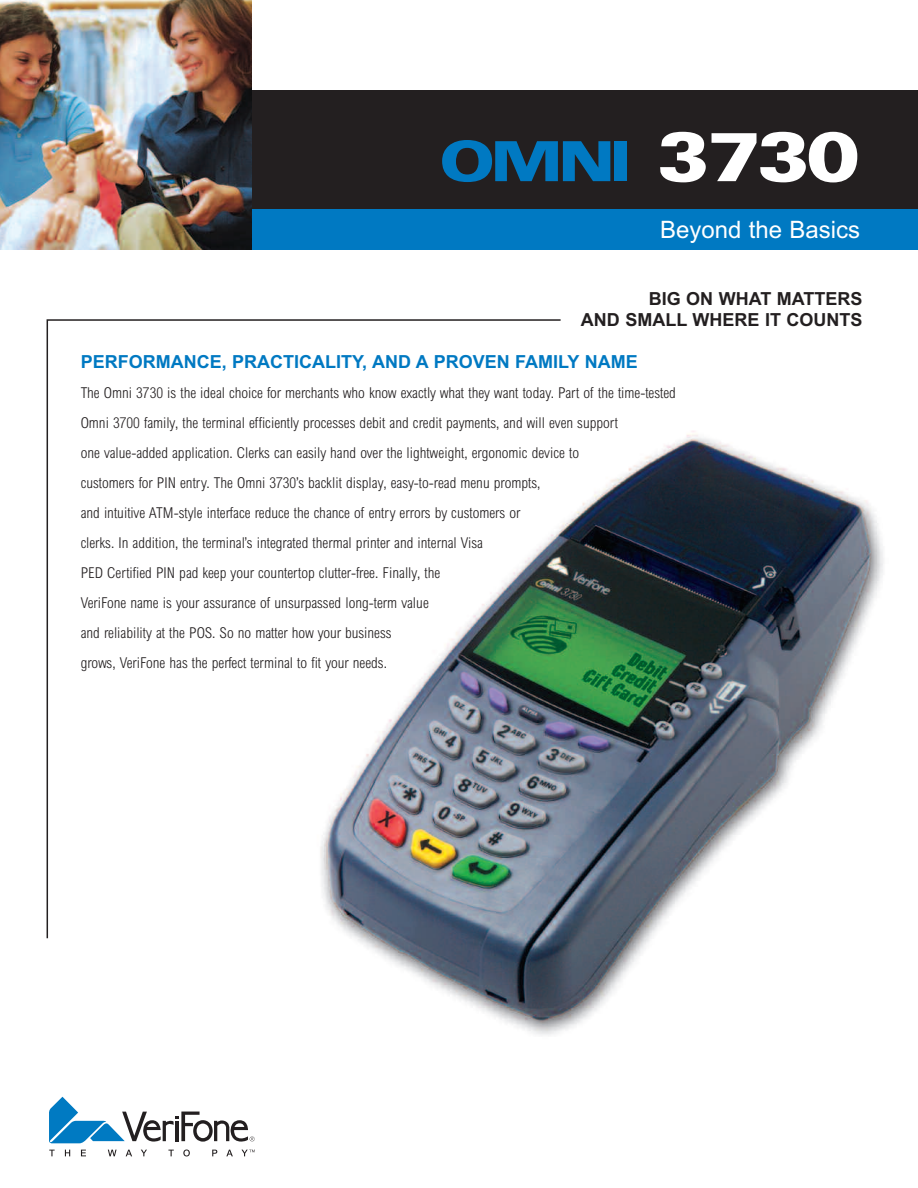
<style>
.page{position:relative;width:918px;height:1188px;background:#fff}
.page>*{position:absolute;margin:0;border:0;box-sizing:border-box;transform-origin:0 0}
.t1{font:900 60px "Universal";color:#0079c2}
.t2{font:24px "Arial";color:#fff}
.t3{font:700 18px "Arial";color:#0079c2}
.t4{font:700 18px/21px "Arial";color:#231f20;text-align:right}
.t5{font:300 condensed 15px/30px "Arial";color:#231f20}
.s1{font-size:72px;color:#fff}
</style>
<div class="page">
<img style="left:358px;top:431px;width:526px;height:604px">
<div style="left:0;top:90px;width:918px;height:121px;background:#231f20"></div>
<div style="left:0;top:209px;width:918px;height:40px;background:#0079c2"></div>
<img style="left:0;top:0;width:252px;height:249px">
<svg style="left:49px;top:1150px;width:6px;height:6px"></svg>
<svg style="left:65px;top:1150px;width:5px;height:6px"></svg>
<svg style="left:81px;top:1150px;width:5px;height:6px"></svg>
<svg style="left:108px;top:1150px;width:9px;height:6px"></svg>
<svg style="left:126px;top:1150px;width:6px;height:6px"></svg>
<svg style="left:141px;top:1150px;width:6px;height:6px"></svg>
<svg style="left:168px;top:1150px;width:6px;height:6px"></svg>
<svg style="left:183px;top:1150px;width:7px;height:6px"></svg>
<svg style="left:212px;top:1150px;width:5px;height:6px"></svg>
<svg style="left:226px;top:1150px;width:7px;height:6px"></svg>
<svg style="left:241px;top:1150px;width:14px;height:6px"></svg>
<svg style="left:49px;top:1097px;width:206px;height:46px"></svg>
<svg style="left:46px;top:319px;width:516px;height:621px"></svg>
<h1 class="t1" style="left:441px;top:126px;width:418px">OMNI <span class="s1">3730</span></h1>
<h2 class="t2" style="left:660px;top:216px;width:202px">Beyond the Basics</h2>
<p class="t4" style="left:581px;top:288px;width:283px">BIG ON WHAT MATTERS<br>AND SMALL WHERE IT COUNTS</p>
<p class="t3" style="left:81px;top:351px;width:559px">PERFORMANCE, PRACTICALITY, AND A PROVEN FAMILY NAME</p>
<p class="t5" style="left:81px;top:377px;width:597px">The Omni 3730 is the ideal choice for merchants who know exactly what they want today. Part of the time-tested Omni 3700 family, the terminal efficiently processes debit and credit payments, and will even support<br>one value-added application. Clerks can easily hand over the lightweight, ergonomic device to<br>customers for PIN entry. The Omni 3730’s backlit display, easy-to-read menu prompts,<br>and intuitive ATM-style interface reduce the chance of entry errors by customers or<br>clerks. In addition, the terminal’s integrated thermal printer and internal Visa<br>PED Certified PIN pad keep your countertop clutter-free. Finally, the<br>VeriFone name is your assurance of unsurpassed long-term value<br>and reliability at the POS. So no matter how your business<br>grows, VeriFone has the perfect terminal to fit your needs.</p>
</div>
